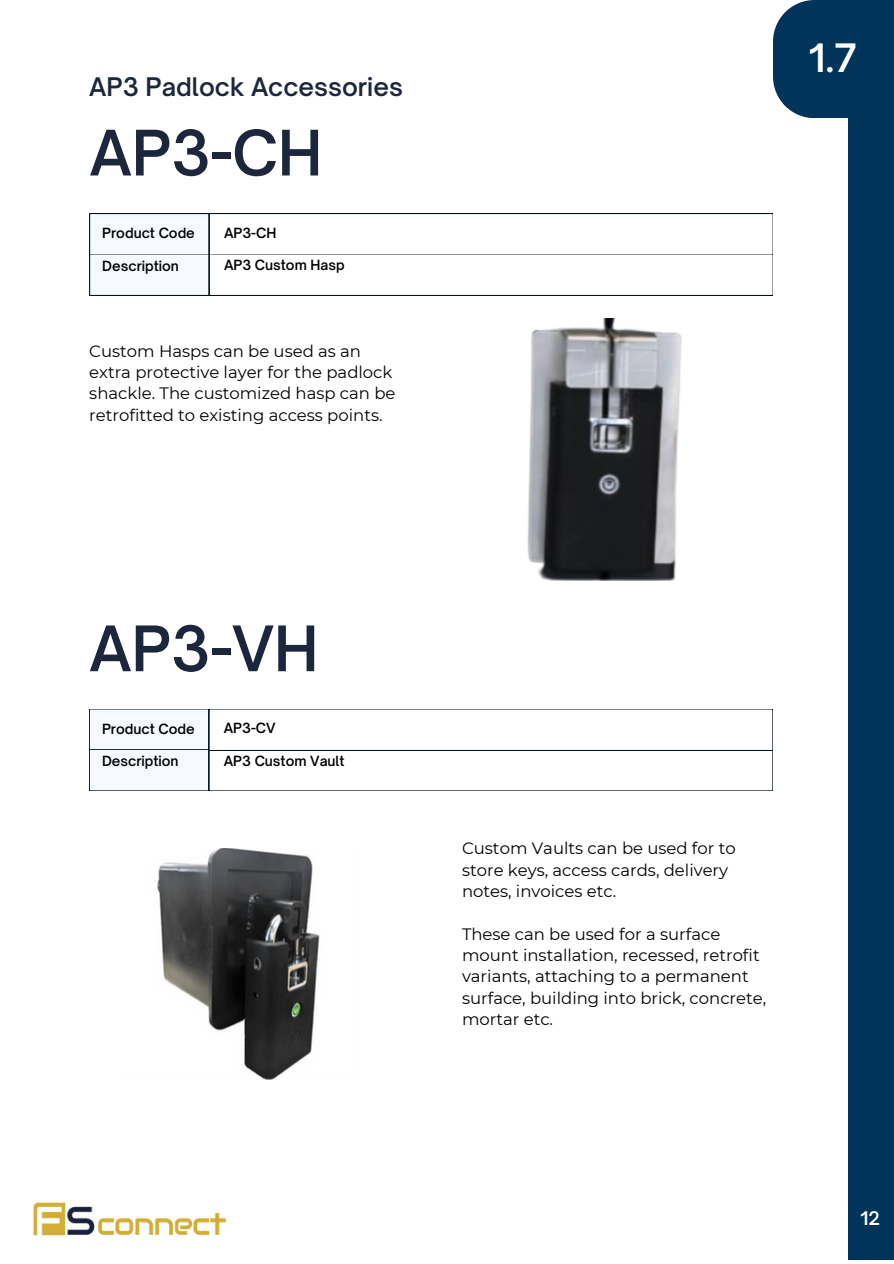
<style>
.page{position:relative;width:894px;height:1264px;background:#fff}
.page>*{position:absolute;margin:0;border:0;box-sizing:border-box;transform-origin:0 0}
.t1{font:600 60px "Open Sauce One";color:#1c263c}
.t2{font:600 37.5px "Open Sauce One";color:#fff}
.t3{font:600 24.6px "Open Sauce One";color:#1c263c}
.t4{font:600 18px "Open Sauce One";color:#fff}
.t5{font:16.5px/21.3px "Montserrat";color:#000}
.t6{font:600 13.5px "Open Sauce One";color:#000}
</style>
<div class="page">
<div style="left:847px;top:0;width:46px;height:1259px;background:#00345b"></div>
<div style="left:772px;top:0;width:121px;height:117px;background:#00345b"></div>
<div style="left:90px;top:213px;width:121px;height:42px;background:#f6f9ff"></div>
<div style="left:89px;top:213px;width:120px;height:43px;border:1px solid #01111d"></div>
<div style="left:209px;top:253px;width:564px;height:43px;border:1px solid #01111d"></div>
<div style="left:209px;top:213px;width:565px;height:42px;background:#fff"></div>
<div style="left:209px;top:213px;width:564px;height:43px;border:1px solid #01111d"></div>
<div style="left:90px;top:254px;width:121px;height:42px;background:#f6f9ff"></div>
<div style="left:89px;top:253px;width:120px;height:43px;border:1px solid #01111d"></div>
<div style="left:89px;top:709px;width:122px;height:41px;background:#f6f9ff"></div>
<div style="left:208px;top:708px;width:565px;height:43px;border:1px solid #01111d"></div>
<div style="left:89px;top:749px;width:122px;height:42px;background:#f6f9ff"></div>
<div style="left:89px;top:748px;width:120px;height:43px;border:1px solid #01111d"></div>
<img style="left:157px;top:848px;width:163px;height:231px">
<img style="left:33px;top:1202px;width:194px;height:34px">
<img style="left:527px;top:319px;width:155px;height:262px">
<h2 class="t3" style="left:89px;top:71px;width:315px">AP3 Padlock Accessories</h2>
<p class="t1" style="left:89px;top:115px;width:234px">AP3-CH</p>
<p class="t6" style="left:102px;top:224px;width:94px">Product Code</p>
<h4 class="t6" style="left:102px;top:257px;width:78px">Description</h4>
<p class="t6" style="left:224px;top:224px;width:54px">AP3-CH</p>
<p class="t6" style="left:224px;top:257px;width:122px">AP3 Custom Hasp</p>
<p class="t5" style="left:89px;top:340px;width:307px">Custom Hasps can be used as an extra protective layer for the padlock shackle. The customized hasp can be retrofitted to existing access points.</p>
<p class="t2" style="left:808px;top:34px;width:50px">1.7</p>
<p class="t1" style="left:89px;top:611px;width:231px">AP3-VH</p>
<p class="t6" style="left:102px;top:720px;width:94px">Product Code</p>
<p class="t6" style="left:102px;top:752px;width:78px">Description</p>
<h1 class="t6" style="left:224px;top:719px;width:53px">AP3-CV</h1>
<p class="t6" style="left:224px;top:752px;width:122px">AP3 Custom Vault</p>
<h4 class="t5" style="left:462px;top:837px;width:275px">Custom Vaults can be used for to store keys, access cards, delivery notes, invoices etc.</h4>
<h4 class="t5" style="left:462px;top:923px;width:306px">These can be used for a surface mount installation, recessed, retrofit variants, attaching to a permanent surface, building into brick, concrete, mortar etc.</h4>
<p class="t4" style="left:860px;top:1207px;width:21px">12</p>
</div>
